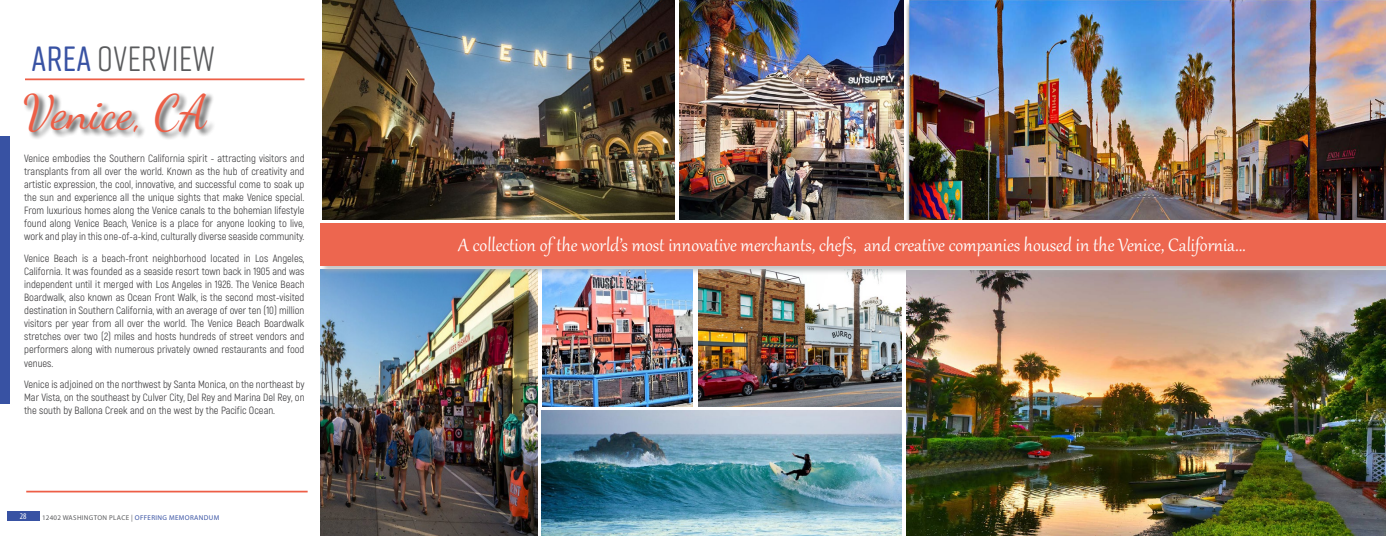
<style>
.page{position:relative;width:1386px;height:536px;background:#fff}
.page>*{position:absolute;margin:0;border:0;box-sizing:border-box;transform-origin:0 0}
.t1{font:48.12px "Dancing Script OT";color:#ed5e46}
.t2{font:35px "Rift Soft";letter-spacing:.01em;color:#5a5b5d}
.t3{font:21.88px "Gabriola";color:#fff}
.t4{font:10.5px/13.1px "Akrobat";color:#414042;text-align:justify}
.t5{font:condensed 8.66px "Myriad Pro";color:#fff}
.t6{font:7px "Myriad Pro";letter-spacing:.05em;color:#5a5b5d}
.s1{font-weight:500;color:#3852a3}
.s2{color:#3852a3}
</style>
<div class="page">
<div style="left:0;top:136px;width:9px;height:267px;background:#3852a3"></div>
<div style="left:7px;top:511px;width:32px;height:10px;background:#3852a3"></div>
<hr style="left:25px;top:78px;width:280px;height:2px;background:#ed5e46">
<img style="left:543px;top:275px;width:150px;height:131px">
<img style="left:322px;top:0;width:352px;height:219px">
<img style="left:320px;top:275px;width:218px;height:261px">
<div style="left:23px;top:92px;width:193px;height:49px;background:#000;opacity:.75"></div>
<hr style="left:26px;top:490px;width:282px;height:2px;background:#ed5e46">
<img style="left:698px;top:275px;width:204px;height:131px">
<img style="left:907px;top:275px;width:479px;height:261px">
<img style="left:906px;top:0;width:480px;height:219px">
<img style="left:542px;top:410px;width:359px;height:126px">
<div style="left:320px;top:223px;width:1066px;height:52px;background:#aeb1b3;opacity:.75"></div>
<div style="left:320px;top:224px;width:1066px;height:42px;background:#ed664f"></div>
<img style="left:679px;top:0;width:225px;height:219px">
<h2 class="t2" style="left:32px;top:34px;width:185px"><span class="s1">AREA</span> OVERVIEW</h2>
<h1 class="t1" style="left:24px;top:83px;width:184px">Venice, CA</h1>
<p class="t4" style="left:24px;top:151px;width:282px">Venice embodies the Southern California spirit - attracting visitors and transplants from all over the world. Known as the hub of creativity and artistic expression, the cool, innovative, and successful come to soak up the sun and experience all the unique sights that make Venice special.<br>From luxurious homes along the Venice canals to the bohemian lifestyle found along Venice Beach, Venice is a place for anyone looking to live, work and play in this one-of-a-kind, culturally diverse seaside community.</p>
<p class="t4" style="left:24px;top:251px;width:282px">Venice Beach is a beach-front neighborhood located in Los Angeles, California. It was founded as a seaside resort town back in 1905 and was independent until it merged with Los Angeles in 1926. The Venice Beach Boardwalk, also known as Ocean Front Walk, is the second most-visited destination in Southern California, with an average of over ten (10) million visitors per year from all over the world. The Venice Beach Boardwalk stretches over two (2) miles and hosts hundreds of street vendors and performers along with numerous privately owned restaurants and food venues.</p>
<p class="t4" style="left:24px;top:377px;width:282px">Venice is adjoined on the northwest by Santa Monica, on the northeast by Mar Vista, on the southeast by Culver City, Del Rey and Marina Del Rey, on the south by Ballona Creek and on the west by the Pacific Ocean.</p>
<p class="t5" style="left:20px;top:510px;width:8px">28</p>
<p class="t6" style="left:42px;top:513px;width:179px">12402 WASHINGTON PLACE | <span class="s2">OFFERING MEMORANDUM</span></p>
<h3 class="t3" style="left:458px;top:231px;width:789px">A collection of the world’s most innovative merchants, chefs, and creative companies housed in the Venice, California...</h3>
</div>
